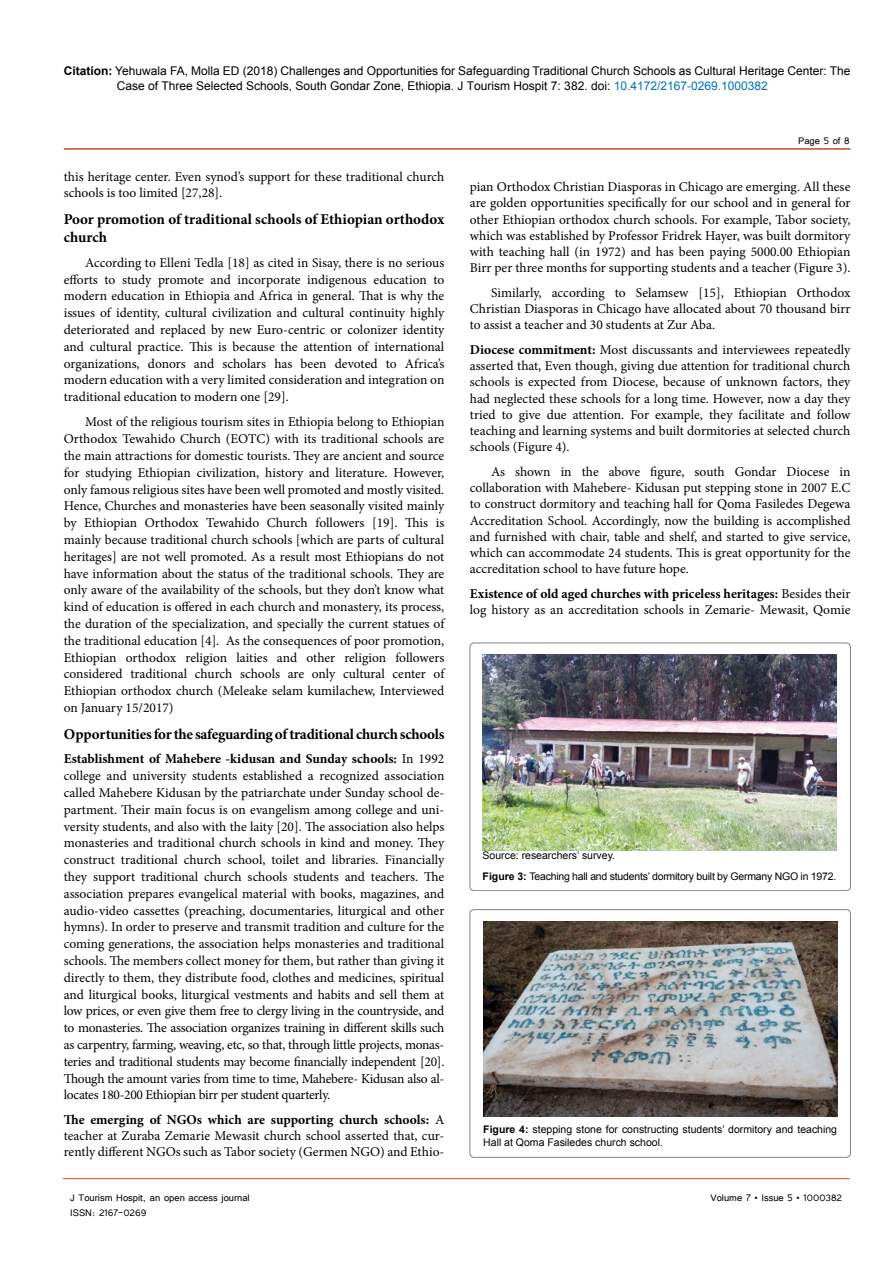
<style>
.page{position:relative;width:893px;height:1263px;background:#fff}
.page>*{position:absolute;margin:0;border:0;box-sizing:border-box;transform-origin:0 0}
.t1{font:700 15px/18px "Minion Pro";letter-spacing:-.01em;color:#000}
.t2{font:13.5px/16.8px "Minion Pro";letter-spacing:-.005em;color:#000;text-align:justify}
.t3{font:12px/14.4px "Arial";color:#000}
.t4{font:12px "Tunga";color:#000}
.t5{font:10.5px/12.6px "Arial";color:#000}
.t6{font:10.5px/21.1px "Arial";letter-spacing:-.02em;color:#000}
.s1{font-weight:700}
.s2{color:#0072bc}
</style>
<div class="page">
<hr style="left:64px;top:148px;width:786px;height:2px;background:#be4f18">
<hr style="left:63px;top:1178px;width:787px;height:1px;background:#be4f18">
<div style="left:470px;top:909px;width:380px;height:248px;border:1px solid #000;border-radius:4px"></div>
<img style="left:483px;top:921px;width:354px;height:196px">
<div style="left:470px;top:643px;width:380px;height:248px;border:1px solid #000;border-radius:4px"></div>
<img style="left:483px;top:655px;width:353px;height:195px">
<p class="t3" style="left:117px;top:64px;width:735px;text-indent:-53px"><span class="s1">Citation:</span> Yehuwala FA, Molla ED (2018) Challenges and Opportunities for Safeguarding Traditional Church Schools as Cultural Heritage Center: The<br>Case of Three Selected Schools, South Gondar Zone, Ethiopia. J Tourism Hospit 7: 382. doi: <span class="s2">10.4172/2167-0269.1000382</span></p>
<p class="t2" style="left:64px;top:168px;width:382px;line-height:16.2px">this heritage center. Even synod’s support for these traditional church schools is too limited [27,28].</p>
<p class="t1" style="left:64px;top:210px;width:382px">Poor promotion of traditional schools of Ethiopian orthodox church</p>
<p class="t2" style="left:64px;top:254px;width:382px;text-indent:21px">According to Elleni Tedla [18] as cited in Sisay, there is no serious efforts to study promote and incorporate indigenous education to modern education in Ethiopia and Africa in general. That is why the issues of identity, cultural civilization and cultural continuity highly deteriorated and replaced by new Euro-centric or colonizer identity and cultural practice. This is because the attention of international organizations, donors and scholars has been devoted to Africa’s modern education with a very limited consideration and integration on traditional education to modern one [29].</p>
<p class="t2" style="left:64px;top:414px;width:382px;text-indent:21px">Most of the religious tourism sites in Ethiopia belong to Ethiopian Orthodox Tewahido Church (EOTC) with its traditional schools are the main attractions for domestic tourists. They are ancient and source for studying Ethiopian civilization, history and literature. However, only famous religious sites have been well promoted and mostly visited.<br>Hence, Churches and monasteries have been seasonally visited mainly by Ethiopian Orthodox Tewahido Church followers [19]. This is mainly because traditional church schools [which are parts of cultural heritages] are not well promoted. As a result most Ethiopians do not have information about the status of the traditional schools. They are only aware of the availability of the schools, but they don’t know what kind of education is offered in each church and monastery, its process, the duration of the specialization, and specially the current statues of the traditional education [4]. As the consequences of poor promotion, Ethiopian orthodox religion laities and other religion followers considered traditional church schools are only cultural center of Ethiopian orthodox church (Meleake selam kumilachew, Interviewed on January 15/2017)</p>
<p class="t1" style="left:64px;top:725px;width:382px">Opportunities for the safeguarding of traditional church schools</p>
<p class="t2" style="left:64px;top:751px;width:382px"><span class="s1">Establishment of Mahebere -kidusan and Sunday schools:</span> In 1992 college and university students established a recognized association called Mahebere Kidusan by the patriarchate under Sunday school de&shy;partment. Their main focus is on evangelism among college and uni&shy;versity students, and also with the laity [20]. The association also helps monasteries and traditional church schools in kind and money. They construct traditional church school, toilet and libraries. Financially they support traditional church schools students and teachers. The association prepares evangelical material with books, magazines, and audio-video cassettes (preaching, documentaries, liturgical and other hymns). In order to preserve and transmit tradition and culture for the coming generations, the association helps monasteries and traditional schools. The members collect money for them, but rather than giving it directly to them, they distribute food, clothes and medicines, spiritual and liturgical books, liturgical vestments and habits and sell them at low prices, or even give them free to clergy living in the countryside, and to monasteries. The association organizes training in different skills such as carpentry, farming, weaving, etc, so that, through little projects, monas&shy;teries and traditional students may become financially independent [20].<br>Though the amount varies from time to time, Mahebere- Kidusan also al&shy;locates 180-200 Ethiopian birr per student quarterly.</p>
<p class="t2" style="left:64px;top:1112px;width:382px;line-height:16.2px"><span class="s1">The emerging of NGOs which are supporting church schools:</span> A teacher at Zuraba Zemarie Mewasit church school asserted that, cur&shy;rently different NGOs such as Tabor society (Germen NGO) and Ethio-</p>
<p class="t4" style="left:798px;top:133px;width:53px">Page 5 of 8</p>
<p class="t2" style="left:470px;top:179px;width:382px;line-height:16.2px">pian Orthodox Christian Diasporas in Chicago are emerging. All these are golden opportunities specifically for our school and in general for other Ethiopian orthodox church schools. For example, Tabor society, which was established by Professor Fridrek Hayer, was built dormitory with teaching hall (in 1972) and has been paying 5000.00 Ethiopian Birr per three months for supporting students and a teacher (Figure 3).</p>
<p class="t2" style="left:470px;top:285px;width:382px;line-height:16.2px;text-indent:21px">Similarly, according to Selamsew [15], Ethiopian Orthodox Christian Diasporas in Chicago have allocated about 70 thousand birr to assist a teacher and 30 students at Zur Aba.</p>
<p class="t2" style="left:470px;top:342px;width:382px;line-height:16.2px"><span class="s1">Diocese commitment:</span> Most discussants and interviewees repeatedly asserted that, Even though, giving due attention for traditional church schools is expected from Diocese, because of unknown factors, they had neglected these schools for a long time. However, now a day they tried to give due attention. For example, they facilitate and follow teaching and learning systems and built dormitories at selected church schools (Figure 4).</p>
<p class="t2" style="left:470px;top:464px;width:382px;line-height:16.2px;text-indent:21px">As shown in the above figure, south Gondar Diocese in collaboration with Mahebere- Kidusan put stepping stone in 2007 E.C to construct dormitory and teaching hall for Qoma Fasiledes Degewa Accreditation School. Accordingly, now the building is accomplished and furnished with chair, table and shelf, and started to give service, which can accommodate 24 students. This is great opportunity for the accreditation school to have future hope.</p>
<p class="t2" style="left:470px;top:586px;width:382px;line-height:16.2px"><span class="s1">Existence of old aged churches with priceless heritages:</span> Besides their log history as an accreditation schools in Zemarie- Mewasit, Qomie</p>
<p class="t6" style="left:483px;top:845px;width:355px">Source: researchers’ survey.<br><span class="s1">Figure 3:</span> Teaching hall and students’ dormitory built by Germany NGO in 1972.</p>
<p class="t5" style="left:483px;top:1123px;width:355px"><span class="s1">Figure 4:</span> stepping stone for constructing students’ dormitory and teaching<br>Hall at Qoma Fasiledes church school.</p>
<p class="t4" style="left:70px;top:1190px;width:181px">J Tourism Hospit, an open access journal</p>
<p class="t4" style="left:710px;top:1190px;width:133px">Volume 7 • Issue 5 • 1000382</p>
<p class="t4" style="left:70px;top:1204px;width:78px">ISSN: 2167-0269</p>
</div>
